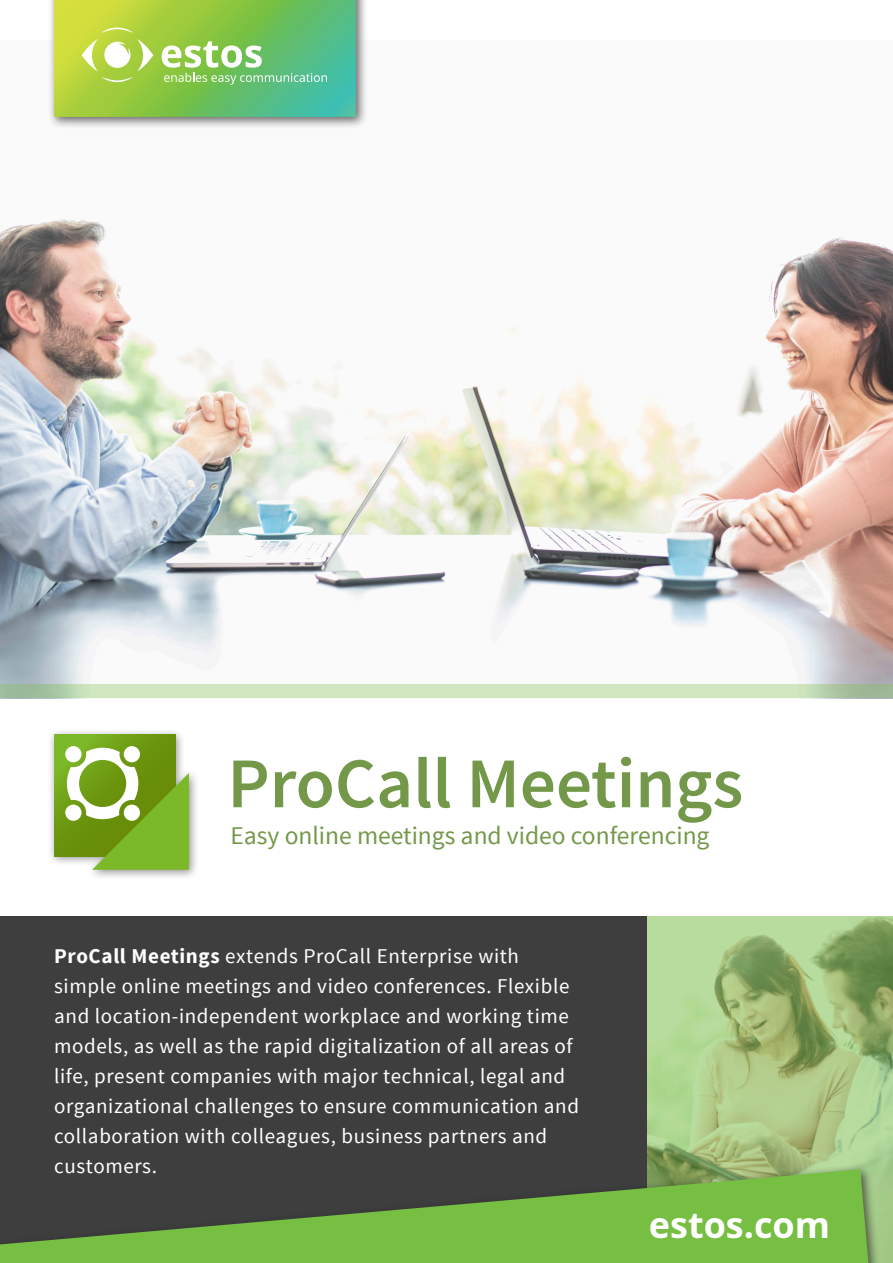
<style>
.page{position:relative;width:893px;height:1263px;background:#fff}
.page>*{position:absolute;margin:0;border:0;box-sizing:border-box;transform-origin:0 0}
.t1{font:600 71.4px "Source Sans Pro";color:#739849}
.t2{font:700 36px "Noto Sans";color:#fff}
.t3{font:25.5px "Source Sans Pro";color:#739849}
.t4{font:21px/30px "Source Sans Pro";letter-spacing:.03em;color:#fff}
.s1{font-weight:700}
</style>
<div class="page">
<img style="left:0;top:218px;width:893px;height:467px">
<div style="left:0;top:917px;width:647px;height:346px;background:#3e3e3f"></div>
<img style="left:647px;top:917px;width:246px;height:346px">
<div style="left:47px;top:728px;width:152px;height:152px;background:#231f20;opacity:.5"></div>
<svg style="left:54px;top:735px;width:121px;height:121px;background:#73a51a"></svg>
<svg style="left:124px;top:746px;width:16px;height:16px"></svg>
<svg style="left:65px;top:804px;width:17px;height:17px"></svg>
<svg style="left:65px;top:746px;width:17px;height:16px"></svg>
<svg style="left:67px;top:748px;width:122px;height:122px"></svg>
<svg style="left:0;top:685px;width:893px;height:13px;background:#c8e0b9"></svg>
<div style="left:48px;top:0;width:320px;height:129px;background:#231f20;opacity:.69"></div>
<svg style="left:54px;top:0;width:302px;height:117px;background:#8ccb64"></svg>
<div style="left:0;top:1164px;width:881px;height:99px;background:#231f20;opacity:.69"></div>
<svg style="left:0;top:1169px;width:868px;height:94px;fill:#76bf42"></svg>
<p class="t1" style="left:227px;top:738px;width:517px">ProCall Meetings</p>
<p class="t3" style="left:230px;top:820px;width:480px">Easy online meetings and video conferencing</p>
<p class="t4" style="left:54px;top:941px;width:466px"><span class="s1">ProCall Meetings</span> extends ProCall Enterprise with</p>
<p class="t4" style="left:54px;top:971px;width:526px">simple online meetings and video conferences. Flexible and location-independent workplace and working time models, as well as the rapid digitalization of all areas of life, present companies with major technical, legal and organizational challenges to ensure communication and collaboration with colleagues, business partners and customers.</p>
<p class="t2" style="left:649px;top:1200px;width:183px">estos.com</p>
</div>
